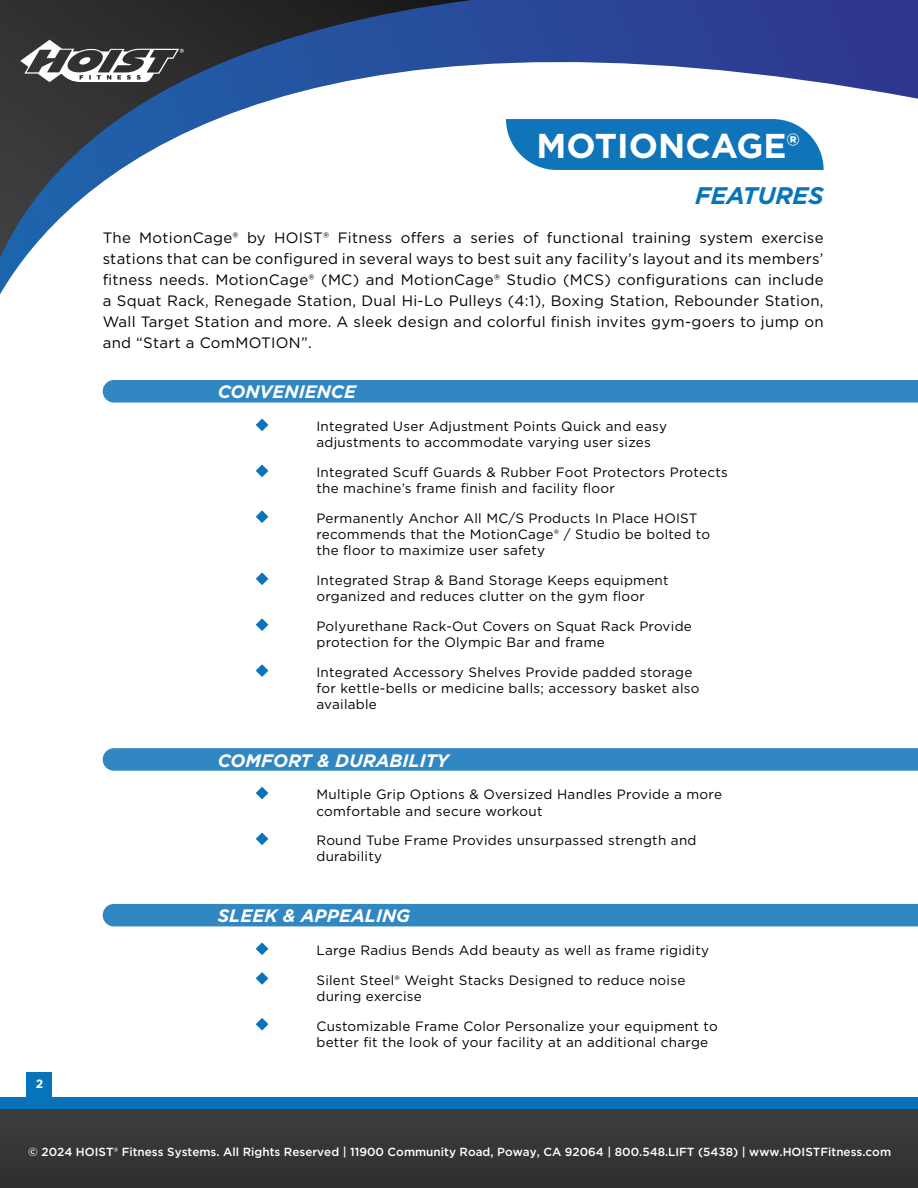
<style>
.page{position:relative;width:918px;height:1188px;background:#fff}
.page>*{position:absolute;margin:0;border:0;box-sizing:border-box;transform-origin:0 0}
.t1{font:700 34.5px "Gotham";color:#fff}
.t2{font:italic 700 24px "Gotham";letter-spacing:-.01em;color:#0875ba}
.t3{font:italic 700 18px "Gotham";color:#fff}
.t4{font:15px/21px "Gotham";letter-spacing:.02em;color:#000101;text-align:justify}
.t5{font:13.5px/16.2px "Gotham";letter-spacing:.02em;color:#000101}
.t6{font:700 12px "Gotham";color:#fff}
.t7{font:500 11.7px "Gotham";color:#fff}
</style>
<div class="page">
<div style="left:0;top:1097px;width:918px;height:79px;background:#0a72ba"></div>
<div style="left:0;top:1110px;width:918px;height:78px;background:#363637"></div>
<svg style="left:0;top:0;width:918px;height:294px"></svg>
<div style="left:27px;top:1072px;width:25px;height:30px;background:#0673ba"></div>
<div style="left:103px;top:380px;width:815px;height:23px;background:#3087c2"></div>
<svg style="left:103px;top:748px;width:815px;height:23px;background:#3489c3"></svg>
<div style="left:103px;top:904px;width:815px;height:22px;background:#3087c2"></div>
<svg style="left:506px;top:119px;width:318px;height:51px;background:#207dbe"></svg>
<svg style="left:256px;top:419px;width:12px;height:12px"></svg>
<svg style="left:256px;top:787px;width:12px;height:12px"></svg>
<svg style="left:256px;top:942px;width:12px;height:13px"></svg>
<svg style="left:256px;top:833px;width:12px;height:12px"></svg>
<svg style="left:256px;top:972px;width:12px;height:13px"></svg>
<svg style="left:256px;top:1018px;width:12px;height:13px"></svg>
<svg style="left:256px;top:465px;width:12px;height:12px"></svg>
<svg style="left:256px;top:510px;width:12px;height:13px"></svg>
<svg style="left:256px;top:572px;width:12px;height:13px"></svg>
<svg style="left:256px;top:618px;width:12px;height:13px"></svg>
<svg style="left:256px;top:664px;width:12px;height:13px"></svg>
<h1 class="t1" style="left:537px;top:123px;width:264px">MOTIONCAGE®</h1>
<h2 class="t2" style="left:695px;top:179px;width:130px">FEATURES</h2>
<p class="t4" style="left:103px;top:226px;width:722px">The MotionCage® by HOIST® Fitness offers a series of functional training system exercise stations that can be configured in several ways to best suit any facility’s layout and its members’ fitness needs. MotionCage® (MC) and MotionCage® Studio (MCS) configurations can include a Squat Rack, Renegade Station, Dual Hi-Lo Pulleys (4:1), Boxing Station, Rebounder Station, Wall Target Station and more. A sleek design and colorful finish invites gym-goers to jump on and “Start a ComMOTION”.</p>
<h3 class="t3" style="left:218px;top:380px;width:140px">CONVENIENCE</h3>
<p class="t5" style="left:316px;top:418px;width:352px">Integrated User Adjustment Points Quick and easy adjustments to accommodate varying user sizes</p>
<p class="t5" style="left:316px;top:464px;width:413px">Integrated Scuff Guards &amp; Rubber Foot Protectors Protects the machine’s frame finish and facility floor</p>
<p class="t5" style="left:316px;top:510px;width:395px">Permanently Anchor All MC/S Products In Place HOIST recommends that the MotionCage® / Studio be bolted to the floor to maximize user safety</p>
<p class="t5" style="left:316px;top:572px;width:354px">Integrated Strap &amp; Band Storage Keeps equipment organized and reduces clutter on the gym floor</p>
<p class="t5" style="left:316px;top:618px;width:377px">Polyurethane Rack-Out Covers on Squat Rack Provide protection for the Olympic Bar and frame</p>
<p class="t5" style="left:316px;top:664px;width:385px">Integrated Accessory Shelves Provide padded storage for kettle-bells or medicine balls; accessory basket also available</p>
<h3 class="t3" style="left:218px;top:748px;width:232px">COMFORT &amp; DURABILITY</h3>
<p class="t5" style="left:316px;top:786px;width:407px">Multiple Grip Options &amp; Oversized Handles Provide a more comfortable and secure workout</p>
<p class="t5" style="left:316px;top:832px;width:382px">Round Tube Frame Provides unsurpassed strength and durability</p>
<h3 class="t3" style="left:218px;top:904px;width:194px">SLEEK &amp; APPEALING</h3>
<p class="t6" style="left:36px;top:1076px;width:9px">2</p>
<p class="t5" style="left:316px;top:942px;width:394px">Large Radius Bends Add beauty as well as frame rigidity</p>
<p class="t5" style="left:316px;top:972px;width:370px">Silent Steel® Weight Stacks Designed to reduce noise during exercise</p>
<p class="t5" style="left:316px;top:1018px;width:403px">Customizable Frame Color Personalize your equipment to better fit the look of your facility at an additional charge</p>
<p class="t7" style="left:28px;top:1144px;width:864px">© 2024 HOIST® Fitness Systems. All Rights Reserved | 11900 Community Road, Poway, CA 92064 | 800.548.LIFT (5438) | www.HOISTFitness.com</p>
</div>
